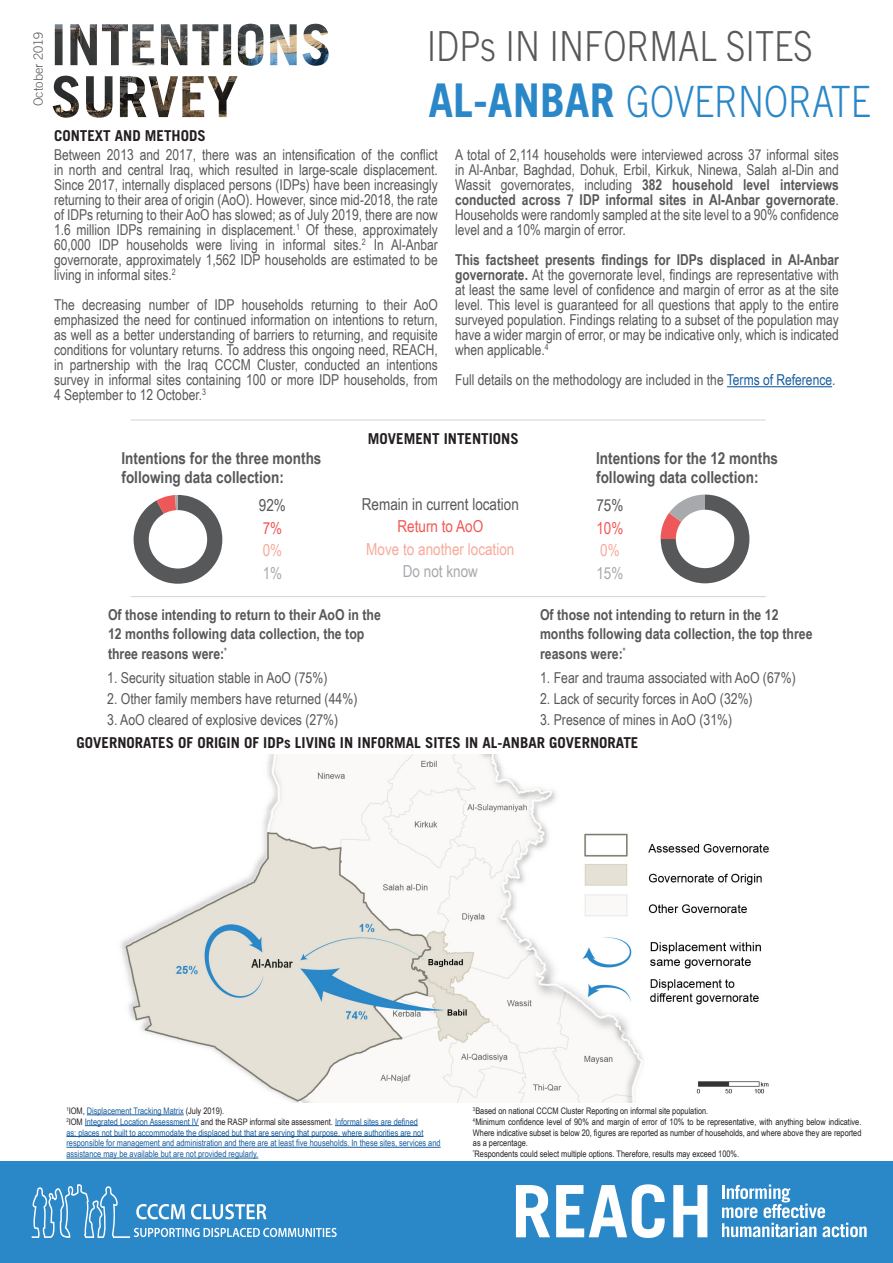
<style>
.page{position:relative;width:893px;height:1263px;background:#fff}
.page>*{position:absolute;margin:0;border:0;box-sizing:border-box;transform-origin:0 0}
.Pie_Chart{font:124.5px "Chartwell Pies";color:#57585a}
.Top_Heading_CCCM_Blu{font:300 43.2px "Trade Gothic LT Std";color:#2a87c8;scale:.83 1}
.IDP_Heading{font:300 41.4px "Trade Gothic LT Std";color:#58585a;scale:.83 1}
.chart_heading{font:700 16.5px/19.5px "Arial Narrow";color:#57585a}
.options{font:16.5px "Arial Narrow";color:#57585a}
.options-2{font:16.5px "Arial Narrow";color:#f8aa9a}
.options-3{font:16.5px "Arial Narrow";color:#f05954}
.options-4{font:16.5px "Arial Narrow";color:#a8a9ad}
.t1{font:16.5px "Arial Narrow";color:#ee5859}
.Body_Text{font:15px/15px "Arial Narrow";color:#58585a;text-align:justify}
.options-5{font:15px "Arial Narrow";color:#57585a}
.chart_heading-2{font:700 15px/19.5px "Arial Narrow";color:#57585a}
.Heading{font:700 15px "Trade Gothic LT Std";color:#231f20}
.paragraph_heading{font:700 15px "Trade Gothic LT Std";color:#231f20}
.Body_Text-2{font:300 12.75px "Trade Gothic LT Std";color:#58585a}
.Footnotes{font:9px "Arial Narrow";color:#175d9e}
.Footnotes-2{font:9px/10.8px "Arial Narrow";color:#231f20;text-align:justify}
.s1{font-weight:700;font-size:46.5px}
.s2{font-weight:700}
.s3{color:#175d9e}
.s4{color:#ee5859}
.s5{color:#a8a9ad}
.s6{color:#fff}
.s7{color:#231f20}
</style>
<div class="page">
<div style="left:0;top:1161px;width:893px;height:102px;background:#2a87c8"></div>
<svg style="left:32px;top:1184px;width:305px;height:53px"></svg>
<svg style="left:722px;top:1184px;width:145px;height:53px"></svg>
<svg style="left:516px;top:1185px;width:34px;height:52px"></svg>
<svg style="left:556px;top:1184px;width:109px;height:54px"></svg>
<svg style="left:673px;top:1185px;width:34px;height:52px"></svg>
<hr style="left:727px;top:386px;width:105px;height:1px;background:#175d9e">
<hr style="left:131px;top:420px;width:635px;height:1px;background:#d1d3d4">
<img style="left:121px;top:754px;width:648px;height:349px">
<hr style="left:87px;top:1114px;width:97px;height:1px;background:#175d9e">
<hr style="left:85px;top:1125px;width:114px;height:1px;background:#175d9e">
<hr style="left:335px;top:1125px;width:83px;height:1px;background:#175d9e">
<hr style="left:66px;top:1136px;width:357px;height:1px;background:#175d9e">
<hr style="left:66px;top:1147px;width:375px;height:1px;background:#175d9e">
<hr style="left:66px;top:1158px;width:192px;height:1px;background:#175d9e">
<hr style="left:131px;top:596px;width:635px;height:1px;background:#d1d3d4">
<img style="left:53px;top:24px;width:276px;height:94px">
<p class="Body_Text-2" style="left:31px;top:106px;width:76px;rotate:-90deg">October 2019</p>
<p class="IDP_Heading" style="left:427px;top:22px;width:467px">IDPs IN INFORMAL SITES</p>
<p class="Heading" style="left:54px;top:126px;width:153px">CONTEXT AND METHODS</p>
<p class="Top_Heading_CCCM_Blu" style="left:428px;top:76px;width:535px"><span class="s1">AL-ANBAR</span> GOVERNORATE</p>
<p class="Body_Text" style="left:54px;top:147px;width:385px">Between 2013 and 2017, there was an intensification of the conflict in north and central Iraq, which resulted in large-scale displacement.<br>Since 2017, internally displaced persons (IDPs) have been increasingly returning to their area of origin (AoO). However, since mid-2018, the rate of IDPs returning to their AoO has slowed; as of July 2019, there are now 1.6 million IDPs remaining in displacement.<sup>1</sup> Of these, approximately 60,000 IDP households were living in informal sites.<sup>2</sup> In Al-Anbar governorate, approximately 1,562 IDP households are estimated to be living in informal sites.<sup>2</sup></p>
<p class="Body_Text" style="left:54px;top:297px;width:385px">The decreasing number of IDP households returning to their AoO emphasized the need for continued information on intentions to return, as well as a better understanding of barriers to returning, and requisite conditions for voluntary returns. To address this ongoing need, REACH, in partnership with the Iraq CCCM Cluster, conducted an intentions survey in informal sites containing 100 or more IDP households, from 4 September to 12 October.<sup>3</sup></p>
<p class="Body_Text" style="left:455px;top:147px;width:385px">A total of 2,114 households were interviewed across 37 informal sites in Al-Anbar, Baghdad, Dohuk, Erbil, Kirkuk, Ninewa, Salah al-Din and Wassit governorates, including <span class="s2">382 household level interviews conducted across 7 IDP informal sites in Al-Anbar governorate</span>.<br>Households were randomly sampled at the site level to a 90% confidence level and a 10% margin of error.</p>
<p class="Body_Text" style="left:455px;top:252px;width:385px"><span class="s2">This factsheet presents findings for IDPs displaced in Al-Anbar governorate.</span> At the governorate level, findings are representative with at least the same level of confidence and margin of error as at the site level. This level is guaranteed for all questions that apply to the entire surveyed population. Findings relating to a subset of the population may have a wider margin of error, or may be indicative only, which is indicated when applicable.<sup>4</sup></p>
<p class="Body_Text" style="left:455px;top:372px;width:382px">Full details on the methodology are included in the <span class="s3">Terms of Reference</span>.</p>
<p class="chart_heading" style="left:122px;top:447px;width:201px">Intentions for the three months following data collection:</p>
<p class="Pie_Chart" style="left:127px;top:463px;width:182px">92<span class="s4">+7</span><span class="s5">1</span><span class="s6">H</span></p>
<p class="options" style="left:259px;top:493px;width:29px">92%</p>
<p class="t1" style="left:263px;top:516px;width:21px">7%</p>
<p class="options-2" style="left:263px;top:538px;width:21px">0%</p>
<p class="options-4" style="left:263px;top:561px;width:21px">1%</p>
<p class="paragraph_heading" style="left:368px;top:430px;width:152px">MOVEMENT INTENTIONS</p>
<p class="options" style="left:362px;top:492px;width:159px">Remain in current location</p>
<p class="options-3" style="left:397px;top:514px;width:87px">Return to AoO</p>
<p class="options-2" style="left:366px;top:537px;width:150px">Move to another location</p>
<p class="options-4" style="left:403px;top:559px;width:77px">Do not know</p>
<p class="chart_heading-2" style="left:108px;top:604px;width:274px">Of those intending to return to their AoO in the<br>12 months following data collection, the top three reasons were:<sup>*</sup></p>
<p class="options-5" style="left:107px;top:667px;width:222px">1. Security situation stable in AoO (75%)</p>
<p class="options-5" style="left:107px;top:688px;width:252px">2. Other family members have returned (44%)</p>
<p class="options-5" style="left:107px;top:709px;width:233px">3. AoO cleared of explosive devices (27%)</p>
<p class="chart_heading" style="left:596px;top:447px;width:183px">Intentions for the 12 months following data collection:</p>
<p class="options" style="left:596px;top:493px;width:29px">75%</p>
<p class="options-3" style="left:596px;top:516px;width:29px">10%</p>
<p class="options-2" style="left:600px;top:538px;width:21px">0%</p>
<p class="options-4" style="left:596px;top:561px;width:29px">15%</p>
<p class="Pie_Chart" style="left:654px;top:463px;width:198px">75<span class="s4">+0</span><span class="s5">15</span><span class="s6">H</span></p>
<p class="chart_heading-2" style="left:540px;top:604px;width:274px">Of those not intending to return in the 12 months following data collection, the top three reasons were:<sup>*</sup></p>
<p class="options-5" style="left:540px;top:667px;width:257px">1. Fear and trauma associated with AoO (67%)</p>
<p class="options-5" style="left:540px;top:688px;width:214px">2. Lack of security forces in AoO (32%)</p>
<p class="options-5" style="left:540px;top:709px;width:194px">3. Presence of mines in AoO (31%)</p>
<p class="Heading" style="left:76px;top:734px;width:563px">GOVERNORATES OF ORIGIN OF IDPs LIVING IN INFORMAL SITES IN AL-ANBAR GOVERNORATE</p>
<p class="Footnotes" style="left:66px;top:1104px;width:159px"><sup>1</sup><span class="s7">IOM,</span> Displacement Tracking Matrix <span class="s7">(July 2019).</span></p>
<p class="Footnotes" style="left:66px;top:1115px;width:353px"><sup>2</sup><span class="s7">IOM</span> Integrated Location Assessment IV <span class="s7">and the RASP informal site assessment.</span> Informal sites are defined</p>
<p class="Footnotes" style="left:66px;top:1126px;width:358px">as: places not built to accommodate the displaced but that are serving that purpose, where authorities are not</p>
<p class="Footnotes" style="left:66px;top:1136px;width:376px">responsible for management and administration and there are at least five households. In these sites, services and</p>
<p class="Footnotes" style="left:66px;top:1147px;width:193px">assistance may be available but are not provided regularly.</p>
<p class="Footnotes-2" style="left:473px;top:1105px;width:237px"><sup>3</sup>Based on national CCCM Cluster Reporting on informal site population.</p>
<p class="Footnotes-2" style="left:473px;top:1116px;width:390px"><sup>4</sup>Minimum confidence level of 90% and margin of error of 10% to be representative, with anything below indicative.<br>Where indicative subset is below 20, figures are reported as number of households, and where above they are reported as a percentage.</p>
<p class="Footnotes-2" style="left:473px;top:1148px;width:268px"><sup>*</sup>Respondents could select multiple options. Therefore, results may exceed 100%.</p>
</div>
